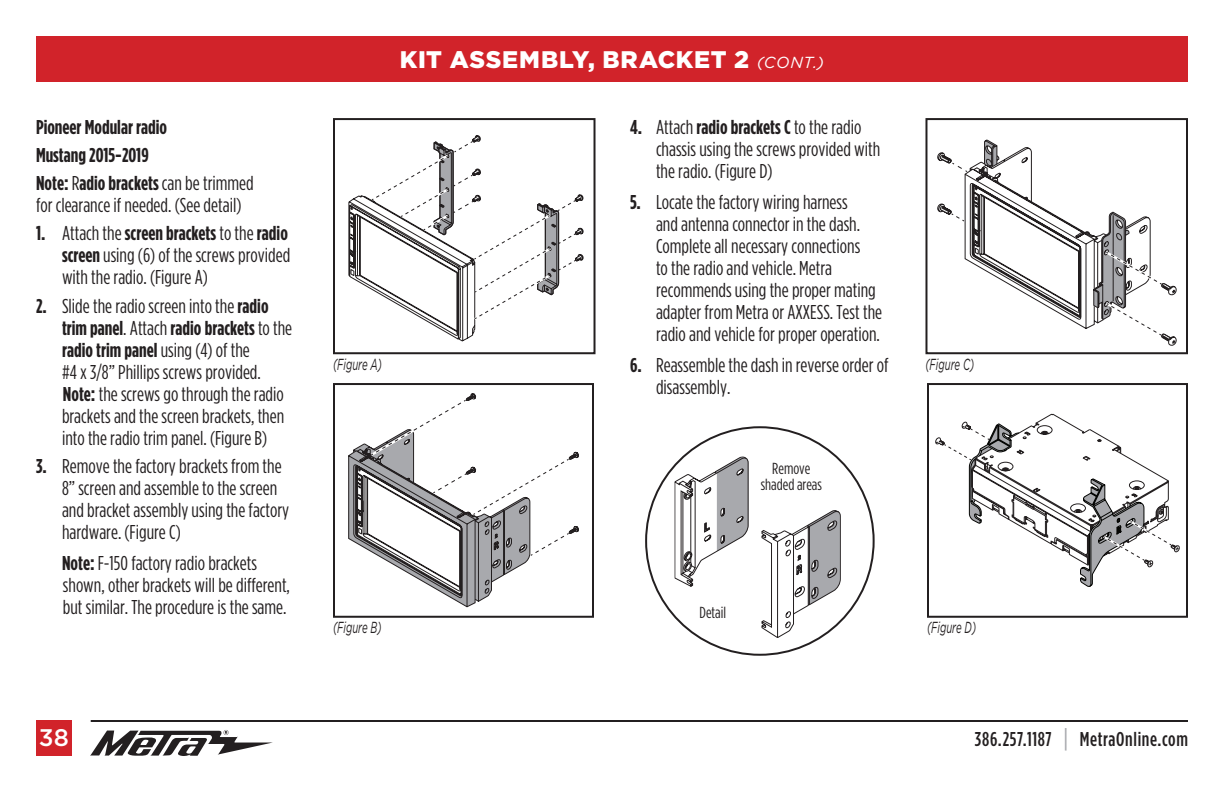
<style>
.page{position:relative;width:1224px;height:792px;background:#fff}
.page>*{position:absolute;margin:0;border:0;box-sizing:border-box;transform-origin:0 0}
.t1{font:900 24px "Gotham";letter-spacing:.03em;color:#fff}
.t2{font:500 24px "Gotham";color:#fff}
.t3{font:20px/22px "Gotham Condensed";color:#231f20}
.t4{font:700 20px/28.2px "Gotham Condensed";color:#231f20}
.t5{font:500 20px "Gotham Condensed";letter-spacing:.03em;color:#231f20}
.t6{font:italic 16px "Gotham";color:#231f20;scale:.6 1}
.t7{font:16px/16px "Gotham Condensed";color:#231f20;text-align:center}
.s1{font-weight:400}
.s2{font-weight:700}
.s3{font-weight:400;font-style:italic;font-size:16px}
.s4{font-size:26px;color:#a8a9ad}
</style>
<div class="page">
<div style="left:36px;top:36px;width:1152px;height:45px;background:#d1232a"></div>
<svg style="left:90px;top:730px;width:183px;height:26px"></svg>
<hr style="left:91px;top:720px;width:1097px;height:2px;background:#231f20">
<div style="left:36px;top:720px;width:36px;height:36px;background:#d1232a"></div>
<svg style="left:348px;top:135px;width:235px;height:206px"></svg>
<div style="left:333px;top:118px;width:263px;height:236px;border:2px solid #231f20"></div>
<svg style="left:937px;top:140px;width:240px;height:206px"></svg>
<div style="left:925px;top:118px;width:263px;height:236px;border:2px solid #231f20"></div>
<svg style="left:348px;top:394px;width:231px;height:213px"></svg>
<div style="left:333px;top:383px;width:261px;height:235px;border:2px solid #231f20"></div>
<svg style="left:935px;top:414px;width:245px;height:173px"></svg>
<div style="left:927px;top:383px;width:261px;height:235px;border:2px solid #231f20"></div>
<svg style="left:674px;top:456px;width:167px;height:182px"></svg>
<p class="t4" style="left:36px;top:112px;width:219px">Pioneer Modular radio<br>Mustang 2015-2019<br>Note: <span class="s1">R</span>adio brackets <span class="s1">can be trimmed</span></p>
<p class="t3" style="left:36px;top:194px;width:207px">for clearance if needed. (See detail)</p>
<p class="t3" style="left:62px;top:222px;width:230px;text-align:justify;text-indent:-26px"><span class="s2">1.</span> Attach the <span class="s2">screen brackets</span> to the <span class="s2">radio screen</span> using (6) of the screws provided with the radio. (Figure A)</p>
<p class="t3" style="left:62px;top:294px;width:232px;text-indent:-26px"><span class="s2">2.</span> Slide the radio screen into the <span class="s2">radio trim panel</span>. Attach <span class="s2">radio brackets</span> to the <span class="s2">radio trim panel</span> using (4) of the<br>#4 x 3/8” Phillips screws provided.<br><span class="s2">Note:</span> the screws go through the radio brackets and the screen brackets, then into the radio trim panel. (Figure B)</p>
<p class="t3" style="left:62px;top:454px;width:229px;text-indent:-26px"><span class="s2">3.</span> Remove the factory brackets from the 8” screen and assemble to the screen and bracket assembly using the factory hardware. (Figure C)</p>
<p class="t3" style="left:62px;top:551px;width:229px"><span class="s2">Note:</span> F-150 factory radio brackets shown, other brackets will be different, but similar. The procedure is the same.</p>
<p class="t1" style="left:400px;top:46px;width:426px">KIT ASSEMBLY, BRACKET 2 <span class="s3">(CONT.)</span></p>
<p class="t3" style="left:656px;top:116px;width:226px;text-indent:-26px"><span class="s2">4.</span> Attach <span class="s2">radio brackets C</span> to the radio chassis using the screws provided with the radio. (Figure D)</p>
<p class="t3" style="left:656px;top:191px;width:228px;text-indent:-26px"><span class="s2">5.</span> Locate the factory wiring harness<br>and antenna connector in the dash.<br>Complete all necessary connections<br>to the radio and vehicle. Metra recommends using the proper mating adapter from Metra or AXXESS. Test the radio and vehicle for proper operation.</p>
<p class="t3" style="left:656px;top:354px;width:234px;text-indent:-26px"><span class="s2">6.</span> Reassemble the dash in reverse order of disassembly.</p>
<p class="t6" style="left:333px;top:355px;width:83px">(Figure A)</p>
<p class="t6" style="left:925px;top:355px;width:83px">(Figure C)</p>
<p class="t7" style="left:761px;top:460px;width:63px">Remove shaded areas</p>
<p class="t7" style="left:700px;top:604px;width:28px">Detail</p>
<p class="t6" style="left:333px;top:619px;width:83px">(Figure B)</p>
<p class="t6" style="left:927px;top:619px;width:84px">(Figure D)</p>
<p class="t2" style="left:39px;top:723px;width:32px">38</p>
<p class="t5" style="left:975px;top:728px;width:215px">386.257.1187 <span class="s4">|</span> MetraOnline.com</p>
</div>
